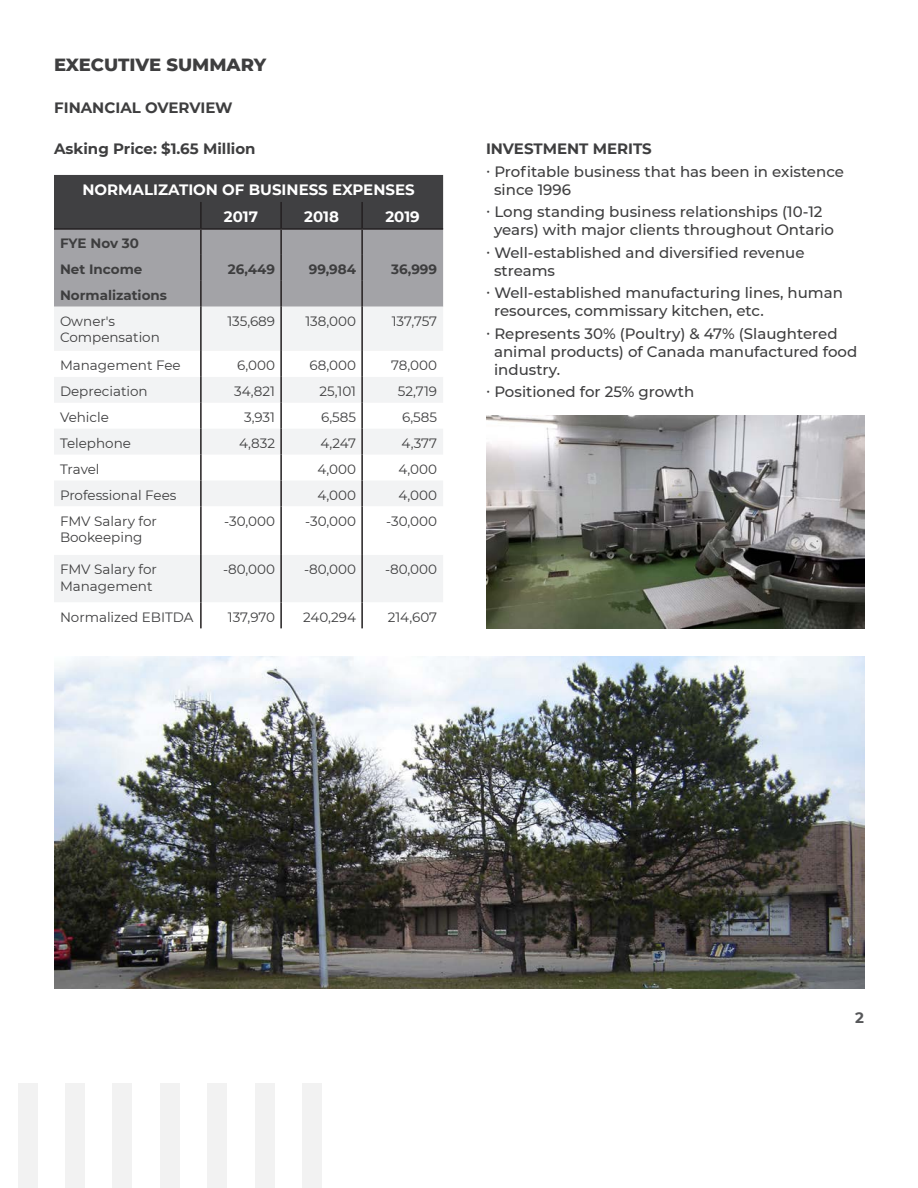
<style>
.page{position:relative;width:918px;height:1188px;background:#fff}
.page>*{position:absolute;margin:0;border:0;box-sizing:border-box;transform-origin:0 0}
.t1{font:800 18px "Montserrat";color:#3e3e3f}
.t2{font:500 15px/18px "Montserrat";color:#3e3e3f}
.t3{font:700 15px "Montserrat";color:#3e3e3f}
.t4{font:700 15px "Montserrat";color:#fff}
.t5{font:700 15px "Montserrat";color:#57585a}
.t6{font:13.5px "Montserrat";color:#3e3e3f}
.t7{font:700 13.5px "Montserrat";color:#3e3e3f}
</style>
<div class="page">
<div style="left:18px;top:1084px;width:19px;height:104px;background:#f2f2f2"></div>
<div style="left:113px;top:1084px;width:19px;height:104px;background:#f2f2f2"></div>
<div style="left:208px;top:1084px;width:19px;height:104px;background:#f2f2f2"></div>
<div style="left:65px;top:1083px;width:20px;height:105px;background:#f2f2f2"></div>
<div style="left:160px;top:1083px;width:19px;height:105px;background:#f2f2f2"></div>
<div style="left:255px;top:1083px;width:19px;height:105px;background:#f2f2f2"></div>
<div style="left:303px;top:1083px;width:19px;height:105px;background:#f2f2f2"></div>
<img style="left:54px;top:657px;width:810px;height:331px">
<img style="left:486px;top:416px;width:378px;height:212px">
<svg style="left:54px;top:175px;width:389px;height:132px;background:#7a7a7d"></svg>
<svg style="left:54px;top:307px;width:389px;height:199px;fill:#f2f3f4"></svg>
<svg style="left:54px;top:351px;width:389px;height:26px"></svg>
<div style="left:54px;top:555px;width:389px;height:47px;background:#f2f3f4"></div>
<hr style="left:361px;top:202px;width:2px;height:26px;background:#231f20">
<hr style="left:361px;top:230px;width:2px;height:25px;background:#231f20">
<hr style="left:361px;top:255px;width:2px;height:26px;background:#231f20">
<hr style="left:361px;top:281px;width:2px;height:26px;background:#231f20">
<hr style="left:361px;top:307px;width:2px;height:44px;background:#231f20">
<hr style="left:361px;top:351px;width:2px;height:26px;background:#231f20">
<hr style="left:361px;top:377px;width:2px;height:26px;background:#231f20">
<hr style="left:361px;top:403px;width:2px;height:26px;background:#231f20">
<hr style="left:361px;top:429px;width:2px;height:26px;background:#231f20">
<hr style="left:361px;top:455px;width:2px;height:26px;background:#231f20">
<hr style="left:361px;top:481px;width:2px;height:25px;background:#231f20">
<hr style="left:361px;top:506px;width:2px;height:49px;background:#231f20">
<hr style="left:361px;top:555px;width:2px;height:47px;background:#231f20">
<hr style="left:361px;top:602px;width:2px;height:26px;background:#231f20">
<hr style="left:280px;top:202px;width:2px;height:26px;background:#231f20">
<hr style="left:280px;top:230px;width:2px;height:25px;background:#231f20">
<hr style="left:280px;top:255px;width:2px;height:26px;background:#231f20">
<hr style="left:280px;top:281px;width:2px;height:26px;background:#231f20">
<hr style="left:280px;top:307px;width:2px;height:44px;background:#231f20">
<hr style="left:280px;top:351px;width:2px;height:26px;background:#231f20">
<hr style="left:280px;top:377px;width:2px;height:26px;background:#231f20">
<hr style="left:280px;top:403px;width:2px;height:26px;background:#231f20">
<hr style="left:280px;top:429px;width:2px;height:26px;background:#231f20">
<hr style="left:280px;top:455px;width:2px;height:26px;background:#231f20">
<hr style="left:280px;top:481px;width:2px;height:25px;background:#231f20">
<hr style="left:280px;top:506px;width:2px;height:49px;background:#231f20">
<hr style="left:280px;top:555px;width:2px;height:47px;background:#231f20">
<hr style="left:280px;top:602px;width:2px;height:26px;background:#231f20">
<hr style="left:200px;top:202px;width:2px;height:26px;background:#231f20">
<hr style="left:200px;top:230px;width:2px;height:25px;background:#231f20">
<hr style="left:200px;top:255px;width:2px;height:26px;background:#231f20">
<hr style="left:200px;top:281px;width:2px;height:26px;background:#231f20">
<hr style="left:200px;top:307px;width:2px;height:44px;background:#231f20">
<hr style="left:200px;top:351px;width:2px;height:26px;background:#231f20">
<hr style="left:200px;top:377px;width:2px;height:26px;background:#231f20">
<hr style="left:200px;top:403px;width:2px;height:26px;background:#231f20">
<hr style="left:200px;top:429px;width:2px;height:26px;background:#231f20">
<hr style="left:200px;top:455px;width:2px;height:26px;background:#231f20">
<hr style="left:200px;top:481px;width:2px;height:25px;background:#231f20">
<hr style="left:200px;top:506px;width:2px;height:49px;background:#231f20">
<hr style="left:200px;top:555px;width:2px;height:47px;background:#231f20">
<hr style="left:200px;top:602px;width:2px;height:26px;background:#231f20">
<hr style="left:54px;top:228px;width:147px;height:2px;background:#231f20">
<hr style="left:201px;top:228px;width:80px;height:2px;background:#231f20">
<hr style="left:281px;top:228px;width:81px;height:2px;background:#231f20">
<hr style="left:362px;top:228px;width:81px;height:2px;background:#231f20">
<p class="t1" style="left:54px;top:52px;width:214px">EXECUTIVE SUMMARY</p>
<p class="t3" style="left:54px;top:97px;width:180px">FINANCIAL OVERVIEW</p>
<p class="t3" style="left:54px;top:138px;width:203px">Asking Price: $1.65 Million</p>
<p class="t3" style="left:486px;top:138px;width:167px">INVESTMENT MERITS</p>
<p class="t2" style="left:494px;top:162px;width:351px;text-indent:-8px">∙ Profitable business that has been in existence since 1996</p>
<p class="t2" style="left:494px;top:203px;width:342px;text-indent:-8px">∙ Long standing business relationships (10-12 years) with major clients throughout Ontario</p>
<p class="t2" style="left:494px;top:243px;width:312px;text-indent:-8px">∙ Well-established and diversified revenue streams</p>
<p class="t2" style="left:494px;top:284px;width:350px;text-indent:-8px">∙ Well-established manufacturing lines, human resources, commissary kitchen, etc.</p>
<p class="t2" style="left:494px;top:324px;width:365px;text-indent:-8px">∙ Represents 30% (Poultry) &amp; 47% (Slaughtered animal products) of Canada manufactured food industry.</p>
<p class="t2" style="left:486px;top:383px;width:210px">∙ Positioned for 25% growth</p>
<p class="t4" style="left:82px;top:179px;width:334px">NORMALIZATION OF BUSINESS EXPENSES</p>
<p class="t4" style="left:224px;top:206px;width:36px">2017</p>
<p class="t4" style="left:304px;top:206px;width:36px">2018</p>
<p class="t4" style="left:385px;top:206px;width:36px">2019</p>
<p class="t7" style="left:60px;top:234px;width:81px">FYE Nov 30</p>
<p class="t7" style="left:60px;top:259px;width:84px">Net Income</p>
<p class="t7" style="left:228px;top:259px;width:49px">26,449</p>
<p class="t7" style="left:309px;top:259px;width:49px">99,984</p>
<p class="t7" style="left:391px;top:259px;width:48px">36,999</p>
<p class="t7" style="left:60px;top:285px;width:109px">Normalizations</p>
<p class="t6" style="left:60px;top:312px;width:57px">Owner's</p>
<p class="t6" style="left:60px;top:328px;width:101px">Compensation</p>
<p class="t6" style="left:227px;top:312px;width:49px">135,689</p>
<p class="t6" style="left:305px;top:312px;width:52px">138,000</p>
<p class="t6" style="left:392px;top:312px;width:47px">137,757</p>
<p class="t6" style="left:60px;top:356px;width:122px">Management Fee</p>
<p class="t6" style="left:237px;top:356px;width:39px">6,000</p>
<p class="t6" style="left:310px;top:356px;width:48px">68,000</p>
<p class="t6" style="left:391px;top:356px;width:47px">78,000</p>
<p class="t6" style="left:60px;top:382px;width:89px">Depreciation</p>
<p class="t6" style="left:234px;top:382px;width:42px">34,821</p>
<p class="t6" style="left:319px;top:382px;width:38px">25,101</p>
<p class="t6" style="left:398px;top:382px;width:41px">52,719</p>
<p class="t6" style="left:60px;top:408px;width:50px">Vehicle</p>
<p class="t6" style="left:244px;top:408px;width:33px">3,931</p>
<p class="t6" style="left:321px;top:408px;width:37px">6,585</p>
<p class="t6" style="left:402px;top:408px;width:37px">6,585</p>
<p class="t6" style="left:60px;top:434px;width:73px">Telephone</p>
<p class="t6" style="left:239px;top:434px;width:38px">4,832</p>
<p class="t6" style="left:320px;top:434px;width:37px">4,247</p>
<p class="t6" style="left:402px;top:434px;width:37px">4,377</p>
<p class="t6" style="left:60px;top:460px;width:41px">Travel</p>
<p class="t6" style="left:317px;top:460px;width:40px">4,000</p>
<p class="t6" style="left:398px;top:460px;width:40px">4,000</p>
<p class="t6" style="left:60px;top:486px;width:118px">Professional Fees</p>
<p class="t6" style="left:317px;top:486px;width:40px">4,000</p>
<p class="t6" style="left:398px;top:486px;width:40px">4,000</p>
<p class="t6" style="left:60px;top:511px;width:98px">FMV Salary for</p>
<p class="t6" style="left:60px;top:528px;width:84px">Bookeeping</p>
<p class="t6" style="left:224px;top:511px;width:52px">-30,000</p>
<p class="t6" style="left:305px;top:511px;width:52px">-30,000</p>
<p class="t6" style="left:386px;top:511px;width:52px">-30,000</p>
<p class="t6" style="left:60px;top:560px;width:98px">FMV Salary for</p>
<p class="t6" style="left:60px;top:576px;width:94px">Management</p>
<p class="t6" style="left:223px;top:560px;width:54px">-80,000</p>
<p class="t6" style="left:304px;top:560px;width:54px">-80,000</p>
<p class="t6" style="left:385px;top:560px;width:54px">-80,000</p>
<p class="t6" style="left:60px;top:607px;width:135px">Normalized EBITDA</p>
<p class="t6" style="left:228px;top:607px;width:49px">137,970</p>
<p class="t6" style="left:303px;top:607px;width:54px">240,294</p>
<p class="t6" style="left:388px;top:607px;width:51px">214,607</p>
<p class="t5" style="left:855px;top:1007px;width:10px">2</p>
</div>
